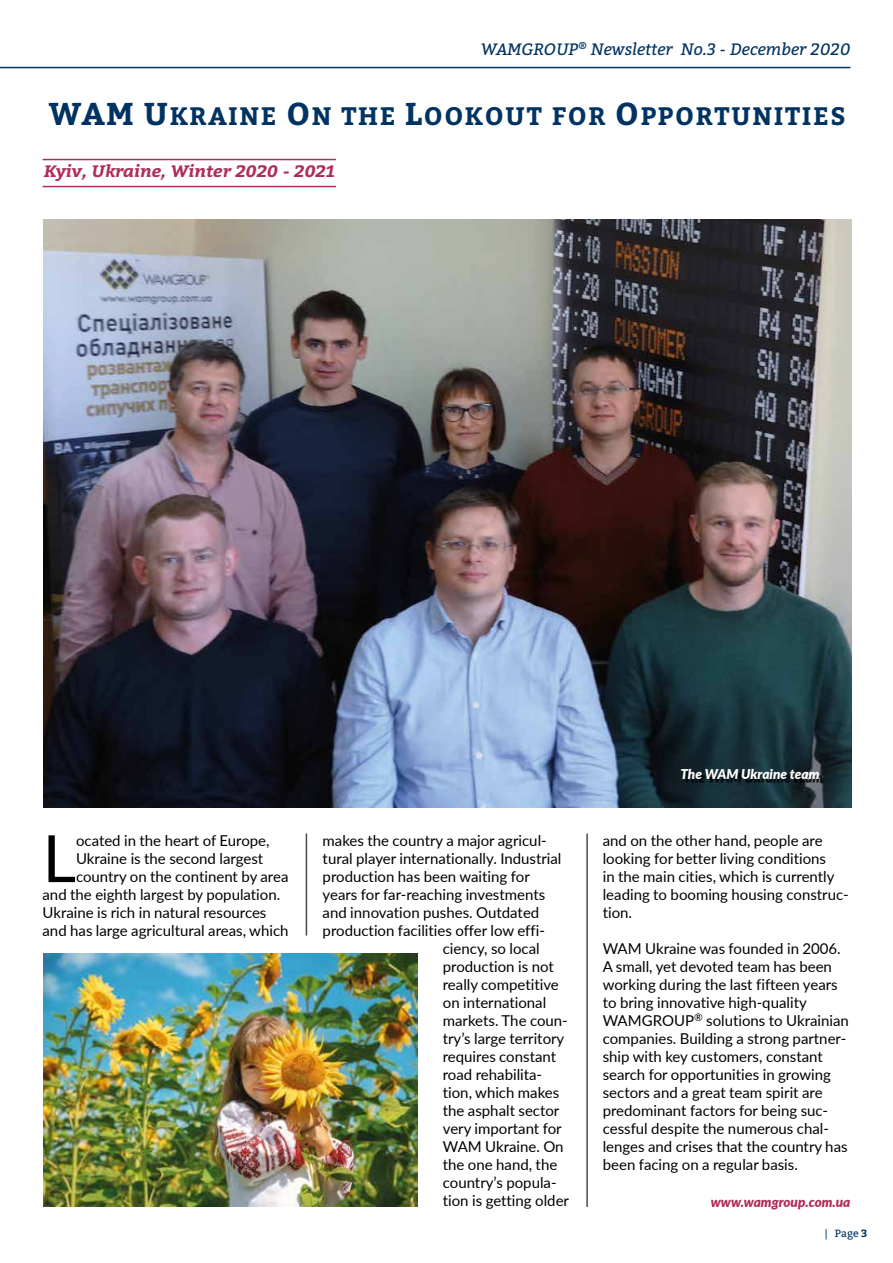
<style>
.page{position:relative;width:893px;height:1263px;background:#fff}
.page>*{position:absolute;margin:0;border:0;box-sizing:border-box;transform-origin:0 0}
.t1{font:65.25px "Lato";color:#000}
.t2{font:25.2px "Bitter Bold SC800";letter-spacing:.06em;color:#003361}
.t3{font:italic 16.5px "Bitter";color:#003361}
.t4{font:italic 700 16.5px "Bitter";color:#af2d58;scale:1.09 1}
.t5{font:15px/18px "Lato";color:#000}
.t6{font:italic 900 13.5px "Lato";color:#af2d58}
.t7{font:italic 900 13.5px "Lato";color:#fff}
.t8{font:10.5px "Bitter";color:#003361}
.s1{font-size:31.5px}
.s2{font-weight:700}
</style>
<div class="page">
<img style="left:44px;top:219px;width:807px;height:588px">
<hr style="left:0;top:67px;width:850px;height:1px;background:#003361">
<hr style="left:43px;top:159px;width:293px;height:1px;background:#af2d58">
<hr style="left:43px;top:186px;width:293px;height:1px;background:#af2d58">
<hr style="left:306px;top:833px;width:1px;height:102px;background:#4a4a49">
<hr style="left:586px;top:833px;width:2px;height:374px;background:#4a4a49">
<div style="left:684px;top:772px;width:138px;height:10px;background:#000;opacity:.87"></div>
<img style="left:44px;top:953px;width:373px;height:253px">
<p class="t3" style="left:481px;top:38px;width:371px">WAMGROUP<sup>®</sup> Newsletter No.3 - December 2020</p>
<h2 class="t2" style="left:49px;top:96px;width:798px"><span class="s1">WAM U</span>KRAINE <span class="s1">O</span>N THE <span class="s1">L</span>OOKOUT FOR <span class="s1">O</span>PPORTUNITIES</h2>
<p class="t4" style="left:44px;top:159px;width:268px">Kyiv, Ukraine, Winter 2020 - 2021</p>
<h1 class="t1" style="left:43px;top:812px;width:35px">L</h1>
<p class="t5" style="left:76px;top:831px;width:195px">ocated in the heart of Europe,</p>
<p class="t5" style="left:76px;top:849px;width:189px">Ukraine is the second largest</p>
<p class="t5" style="left:76px;top:867px;width:214px">country on the continent by area</p>
<p class="t5" style="left:43px;top:885px;width:239px">and the eighth largest by population.</p>
<p class="t5" style="left:43px;top:903px;width:225px">Ukraine is rich in natural resources</p>
<p class="t5" style="left:43px;top:921px;width:247px">and has large agricultural areas, which</p>
<p class="t5" style="left:323px;top:831px;width:226px">makes the country a major agricul-</p>
<p class="t5" style="left:323px;top:849px;width:240px">tural player internationally. Industrial</p>
<p class="t5" style="left:323px;top:867px;width:209px">production has been waiting for</p>
<p class="t5" style="left:323px;top:885px;width:224px">years for far-reaching investments</p>
<p class="t5" style="left:323px;top:903px;width:218px">and innovation pushes. Outdated</p>
<p class="t5" style="left:323px;top:921px;width:224px">production facilities offer low effi-</p>
<p class="t5" style="left:443px;top:939px;width:98px">ciency, so local</p>
<p class="t5" style="left:443px;top:957px;width:112px">production is not</p>
<p class="t5" style="left:443px;top:975px;width:117px">really competitive</p>
<p class="t5" style="left:443px;top:993px;width:105px">on international</p>
<p class="t5" style="left:443px;top:1011px;width:127px">markets. The coun-</p>
<p class="t5" style="left:443px;top:1029px;width:123px">try’s large territory</p>
<p class="t5" style="left:443px;top:1047px;width:115px">requires constant</p>
<p class="t5" style="left:443px;top:1065px;width:101px">road rehabilita-</p>
<p class="t5" style="left:443px;top:1083px;width:118px">tion, which makes</p>
<p class="t5" style="left:443px;top:1101px;width:118px">the asphalt sector</p>
<p class="t5" style="left:443px;top:1119px;width:120px">very important for</p>
<p class="t5" style="left:443px;top:1137px;width:122px">WAM Ukraine. On</p>
<p class="t5" style="left:443px;top:1155px;width:116px">the one hand, the</p>
<p class="t5" style="left:443px;top:1173px;width:115px">country’s popula-</p>
<p class="t5" style="left:443px;top:1191px;width:128px">tion is getting older</p>
<p class="t7" style="left:680px;top:764px;width:141px">The WAM Ukraine team</p>
<p class="t5" style="left:603px;top:831px;width:247px">and on the other hand, people are looking for better living conditions<br>in the main cities, which is currently leading to booming housing construc&shy;tion.</p>
<p class="t5" style="left:603px;top:939px;width:248px">WAM Ukraine was founded in 2006.<br>A small, yet devoted team has been working during the last fifteen years to bring innovative high-quality WAMGROUP<sup>®</sup> solutions to Ukrainian companies. Building a strong partner&shy;ship with key customers, constant search for opportunities in growing sectors and a great team spirit are predominant factors for being suc&shy;cessful despite the numerous chal&shy;lenges and crises that the country has been facing on a regular basis.</p>
<p class="t6" style="left:711px;top:1192px;width:141px">www.wamgroup.com.ua</p>
<p class="t8" style="left:825px;top:1226px;width:44px">| Page <span class="s2">3</span></p>
</div>
